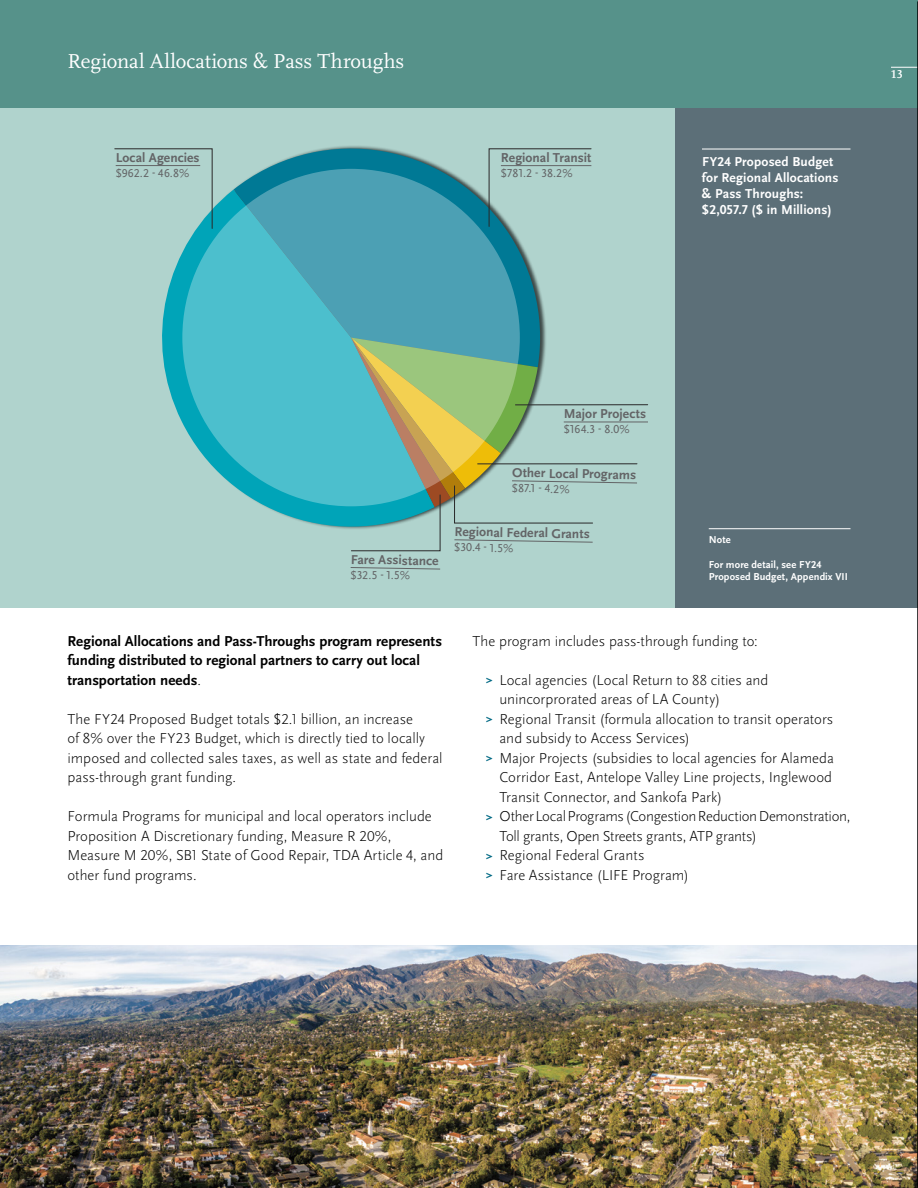
<style>
.page{position:relative;width:918px;height:1188px;background:#fff}
.page>*{position:absolute;margin:0;border:0;box-sizing:border-box;transform-origin:0 0}
.t1{font:21px "Scala Pro";letter-spacing:-.005em;color:#fff}
.t2{font:300 15px/19.5px "Scala Sans Pro";color:#000}
.t3{font:700 15px/19.5px "Scala Sans Pro";color:#000}
.t4{font:300 15px "Scala Sans Pro";letter-spacing:-.02em;color:#000}
.t5{font:700 13.5px "Scala Sans Pro";letter-spacing:.005em;color:#636466}
.t6{font:700 13.5px/16.2px "Scala Sans Pro";letter-spacing:.01em;color:#fff}
.t7{font:12px "Scala Sans Pro";letter-spacing:.01em;color:#636466}
.t8{font:700 12px "Scala Pro";color:#fff}
.t9{font:700 10.5px/12.6px "Scala Sans Pro";letter-spacing:.01em;color:#fff}
.s1{font-weight:300}
.s2{font-weight:900;font-size:10.5px;color:#006984}
</style>
<div class="page">
<img style="left:0;top:0;width:918px;height:1188px">
<hr style="left:917px;top:2px;width:1px;height:1186px;background:#000">
<h1 class="t1" style="left:68px;top:49px;width:338px">Regional Allocations &amp; Pass Throughs</h1>
<h1 class="t1" style="left:67px;top:49px;width:58px">Equ ty</h1>
<p class="t5" style="left:116px;top:150px;width:85px">Local Agencies</p>
<p class="t7" style="left:116px;top:166px;width:75px">$962.2 - 46.8%</p>
<p class="t5" style="left:501px;top:150px;width:92px">Regional Transit</p>
<p class="t7" style="left:501px;top:166px;width:73px">$781.2 - 38.2%</p>
<p class="t6" style="left:702px;top:153px;width:138px">FY24 Proposed Budget for Regional Allocations &amp; Pass Throughs: $2,057.7 ($ in Millions)</p>
<p class="t8" style="left:891px;top:67px;width:13px">13</p>
<p class="t5" style="left:351px;top:551px;width:89px;rotate:1deg">Fare Assistance</p>
<p class="t7" style="left:351px;top:568px;width:61px;rotate:1deg">$32.5 - 1.5%</p>
<p class="t5" style="left:564px;top:406px;width:84px">Major Projects</p>
<p class="t7" style="left:564px;top:422px;width:68px">$164.3 - 8.0%</p>
<p class="t5" style="left:512px;top:465px;width:125px;rotate:1deg">Other Local Programs</p>
<p class="t7" style="left:512px;top:481px;width:59px;rotate:1deg">$87.1 - 4.2%</p>
<p class="t5" style="left:455px;top:524px;width:137px;rotate:1deg">Regional Federal Grants</p>
<p class="t7" style="left:454px;top:540px;width:60px;rotate:1deg">$30.4 - 1.5%</p>
<p class="t9" style="left:709px;top:533px;width:23px">Note</p>
<p class="t9" style="left:709px;top:558px;width:141px">For more detail, see FY24<br>Proposed Budget, Appendix VII</p>
<p class="t3" style="left:68px;top:631px;width:376px">Regional Allocations and Pass-Throughs program represents funding distributed to regional partners to carry out local transportation needs<span class="s1">.</span></p>
<p class="t2" style="left:68px;top:709px;width:377px">The FY24 Proposed Budget totals $2.1 billion, an increase<br>of 8% over the FY23 Budget, which is directly tied to locally imposed and collected sales taxes, as well as state and federal pass-through grant funding.</p>
<p class="t2" style="left:68px;top:806px;width:377px">Formula Programs for municipal and local operators include Proposition A Discretionary funding, Measure R 20%, Measure M 20%, SB1 State of Good Repair, TDA Article 4, and other fund programs.</p>
<p class="t2" style="left:472px;top:631px;width:287px">The program includes pass-through funding to:</p>
<p class="t2" style="left:486px;top:670px;width:284px"><span class="s2">&gt;</span> Local agencies (Local Return to 88 cities and</p>
<p class="t2" style="left:499px;top:689px;width:222px">unincorprorated areas of LA County)</p>
<p class="t2" style="left:486px;top:709px;width:349px"><span class="s2">&gt;</span> Regional Transit (formula allocation to transit operators</p>
<p class="t2" style="left:499px;top:728px;width:192px">and subsidy to Access Services)</p>
<p class="t2" style="left:486px;top:748px;width:349px"><span class="s2">&gt;</span> Major Projects (subsidies to local agencies for Alameda</p>
<p class="t2" style="left:499px;top:767px;width:334px">Corridor East, Antelope Valley Line projects, Inglewood</p>
<p class="t2" style="left:499px;top:787px;width:224px">Transit Connector, and Sankofa Park)</p>
<p class="t4" style="left:486px;top:808px;width:366px"><span class="s2">&gt;</span> Other Local Programs (Congestion Reduction Demonstration,</p>
<p class="t4" style="left:499px;top:827px;width:259px">Toll grants, Open Streets grants, ATP grants)</p>
<p class="t2" style="left:486px;top:845px;width:160px"><span class="s2">&gt;</span> Regional Federal Grants</p>
<p class="t2" style="left:486px;top:865px;width:205px"><span class="s2">&gt;</span> Fare Assistance (LIFE Program)</p>
</div>
